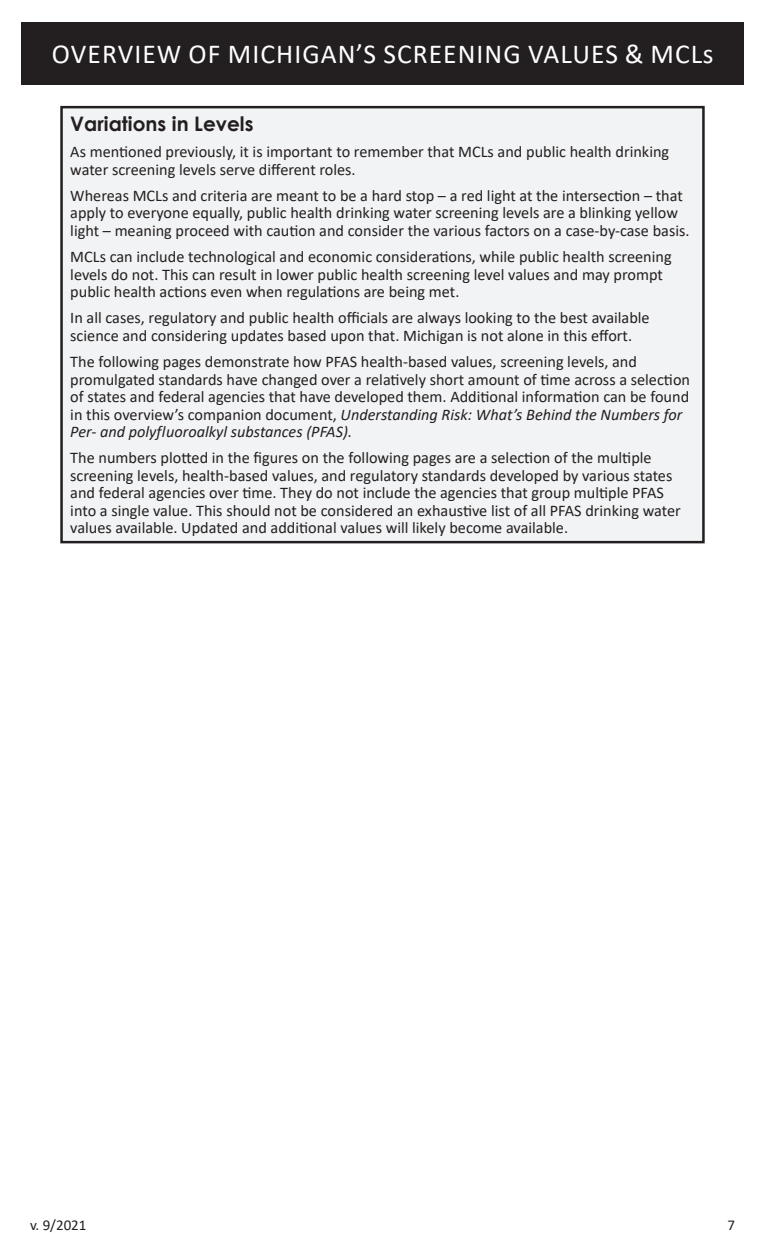
<style>
.page{position:relative;width:765px;height:1260px;background:#fff}
.page>*{position:absolute;margin:0;border:0;box-sizing:border-box;transform-origin:0 0}
.t1{font:27.5px "Calibri";letter-spacing:.04em;color:#fff}
.t2{font:700 20px "Century Gothic";color:#231f20}
.t3{font:16.25px/17.5px "Calibri";color:#231f20}
.t4{font:15px "Calibri";color:#231f20}
.s1{font-style:italic}
</style>
<div class="page">
<div style="left:62px;top:107px;width:641px;height:435px;background:#f2f3f4"></div>
<div style="left:60px;top:106px;width:645px;height:437px;border:2px solid #231f20"></div>
<div style="left:21px;top:22px;width:723px;height:63px;background:#231f20"></div>
<h1 class="t1" style="left:52px;top:35px;width:663px">OVERVIEW OF MICHIGAN’S SCREENING VALUES &amp; MCLs</h1>
<h1 class="t2" style="left:70px;top:108px;width:185px">Variations in Levels</h1>
<p class="t3" style="left:70px;top:143px;width:600px">As mentioned previously, it is important to remember that MCLs and public health drinking water screening levels serve different roles.</p>
<p class="t3" style="left:70px;top:186px;width:621px">Whereas MCLs and criteria are meant to be a hard stop – a red light at the intersection – that apply to everyone equally, public health drinking water screening levels are a blinking yellow light – meaning proceed with caution and consider the various factors on a case-by-case basis.</p>
<p class="t3" style="left:70px;top:248px;width:603px">MCLs can include technological and economic considerations, while public health screening levels do not. This can result in lower public health screening level values and may prompt public health actions even when regulations are being met.</p>
<p class="t3" style="left:70px;top:309px;width:581px">In all cases, regulatory and public health officials are always looking to the best available science and considering updates based upon that. Michigan is not alone in this effort.</p>
<p class="t3" style="left:70px;top:353px;width:621px">The following pages demonstrate how PFAS health-based values, screening levels, and promulgated standards have changed over a relatively short amount of time across a selection of states and federal agencies that have developed them. Additional information can be found in this overview’s companion document, <span class="s1">Understanding Risk: What’s Behind the Numbers for Per- and polyfluoroalkyl substances (PFAS).</span></p>
<p class="t3" style="left:70px;top:449px;width:612px">The numbers plotted in the figures on the following pages are a selection of the multiple screening levels, health-based values, and regulatory standards developed by various states and federal agencies over time. They do not include the agencies that group multiple PFAS into a single value. This should not be considered an exhaustive list of all PFAS drinking water values available. Updated and additional values will likely become available.</p>
<p class="t4" style="left:30px;top:1215px;width:58px">v. 9/2021</p>
<p class="t4" style="left:727px;top:1215px;width:9px">7</p>
</div>
